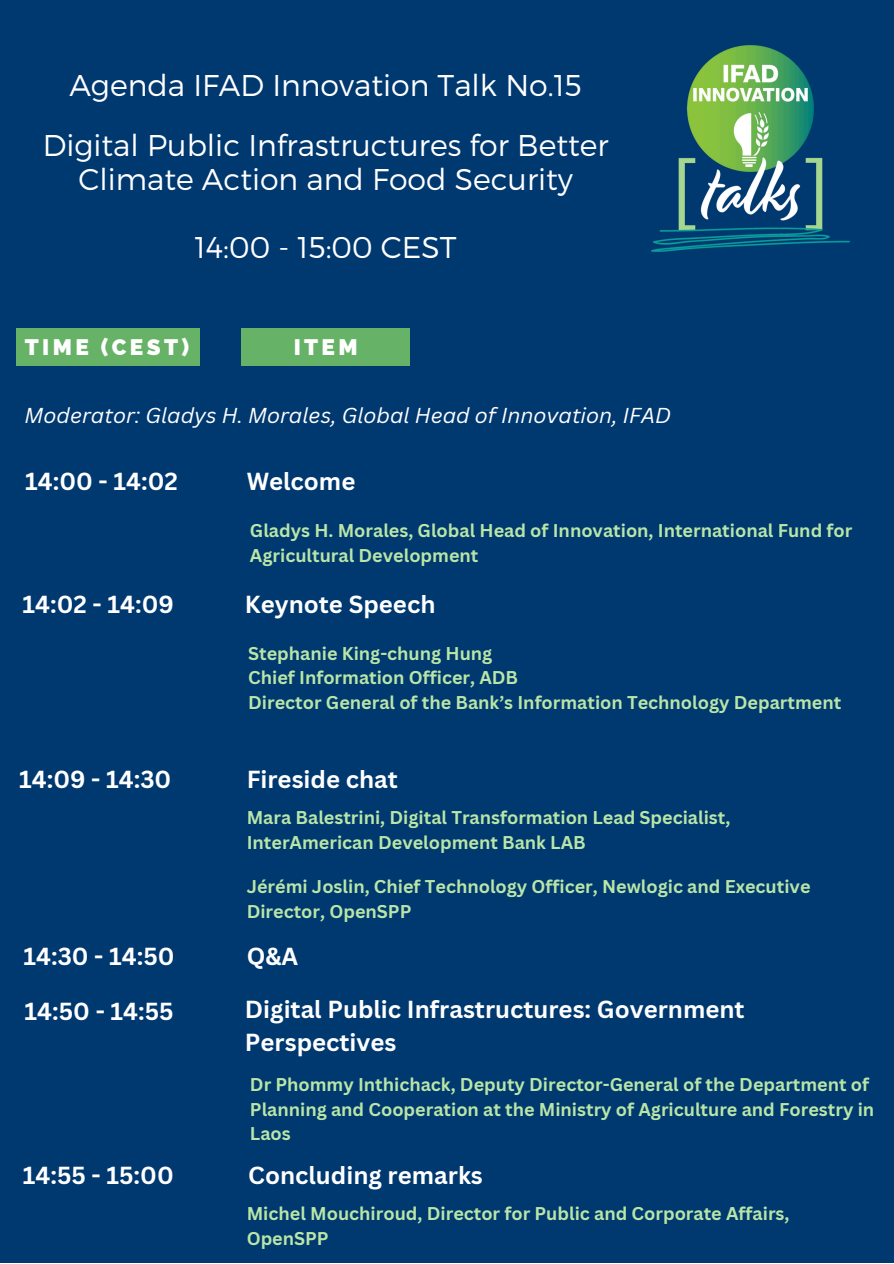
<style>
.page{position:relative;width:894px;height:1264px;background:#fff}
.page>*{position:absolute;margin:0;border:0;box-sizing:border-box;transform-origin:0 0}
.t1{font:300 30px/33.8px "Montserrat";color:#fff;text-align:center}
.t2{font:700 24px/32.7px "Canva Sans";color:#fff}
.t3{font:800 22.5px "Raleway";letter-spacing:.15em;color:#fff}
.t4{font:italic 21px "Canva Sans";color:#fff}
.t5{font:700 18px/24.8px "Canva Sans";color:#b9e6a7}
</style>
<div class="page">
<div style="left:0;top:0;width:893px;height:1263px;background:#003870"></div>
<div style="left:16px;top:329px;width:183px;height:37px;background:#66b368"></div>
<div style="left:241px;top:329px;width:169px;height:37px;background:#66b368"></div>
<img style="left:651px;top:45px;width:199px;height:207px">
<h4 class="t1" style="left:69px;top:67px;width:514px">Agenda IFAD Innovation Talk No.15</h4>
<h1 class="t1" style="left:43px;top:127px;width:567px">Digital Public Infrastructures for Better<br>Climate Action and Food Security</h1>
<p class="t1" style="left:195px;top:228px;width:263px">14:00 - 15:00 CEST</p>
<h2 class="t3" style="left:25px;top:334px;width:166px">TIME (CEST)</h2>
<h4 class="t3" style="left:293px;top:334px;width:65px">ITEM</h4>
<p class="t4" style="left:25px;top:401px;width:648px">Moderator: Gladys H. Morales, Global Head of Innovation, IFAD</p>
<p class="t2" style="left:25px;top:464px;width:154px">14:00 - 14:02</p>
<h2 class="t2" style="left:246px;top:464px;width:110px">Welcome</h2>
<h4 class="t5" style="left:250px;top:518px;width:603px">Gladys H. Morales, Global Head of Innovation, International Fund for</h4>
<p class="t5" style="left:250px;top:542px;width:230px">Agricultural Development</p>
<h4 class="t2" style="left:23px;top:587px;width:153px">14:02 - 14:09</h4>
<h3 class="t2" style="left:245px;top:587px;width:192px">Keynote Speech</h3>
<h4 class="t5" style="left:248px;top:640px;width:245px">Stephanie King-chung Hung</h4>
<h4 class="t5" style="left:248px;top:665px;width:271px">Chief Information Officer, ADB</h4>
<p class="t5" style="left:248px;top:689px;width:594px">Director General of the Bank’s Information Technology Department</p>
<h4 class="t2" style="left:19px;top:762px;width:154px">14:09 - 14:30</h4>
<h3 class="t2" style="left:246px;top:762px;width:153px">Fireside chat</h3>
<h4 class="t5" style="left:246px;top:804px;width:485px">Mara Balestrini, Digital Transformation Lead Specialist,<br>InterAmerican Development Bank LAB</h4>
<p class="t5" style="left:246px;top:874px;width:565px">Jérémi Joslin, Chief Technology Officer, Newlogic and Executive<br>Director, OpenSPP</p>
<h4 class="t2" style="left:23px;top:939px;width:153px">14:30 - 14:50</h4>
<h5 class="t2" style="left:246px;top:939px;width:53px">Q&amp;A</h5>
<p class="t2" style="left:25px;top:994px;width:150px">14:50 - 14:55</p>
<h4 class="t2" style="left:245px;top:992px;width:501px">Digital Public Infrastructures: Government<br>Perspectives</h4>
<p class="t5" style="left:250px;top:1071px;width:625px">Dr Phommy Inthichack, Deputy Director-General of the Department of<br>Planning and Cooperation at the Ministry of Agriculture and Forestry in<br>Laos</p>
<h4 class="t2" style="left:23px;top:1158px;width:152px">14:55 - 15:00</h4>
<p class="t2" style="left:248px;top:1158px;width:236px">Concluding remarks</p>
<p class="t5" style="left:246px;top:1200px;width:544px">Michel Mouchiroud, Director for Public and Corporate Affairs,<br>OpenSPP</p>
</div>
